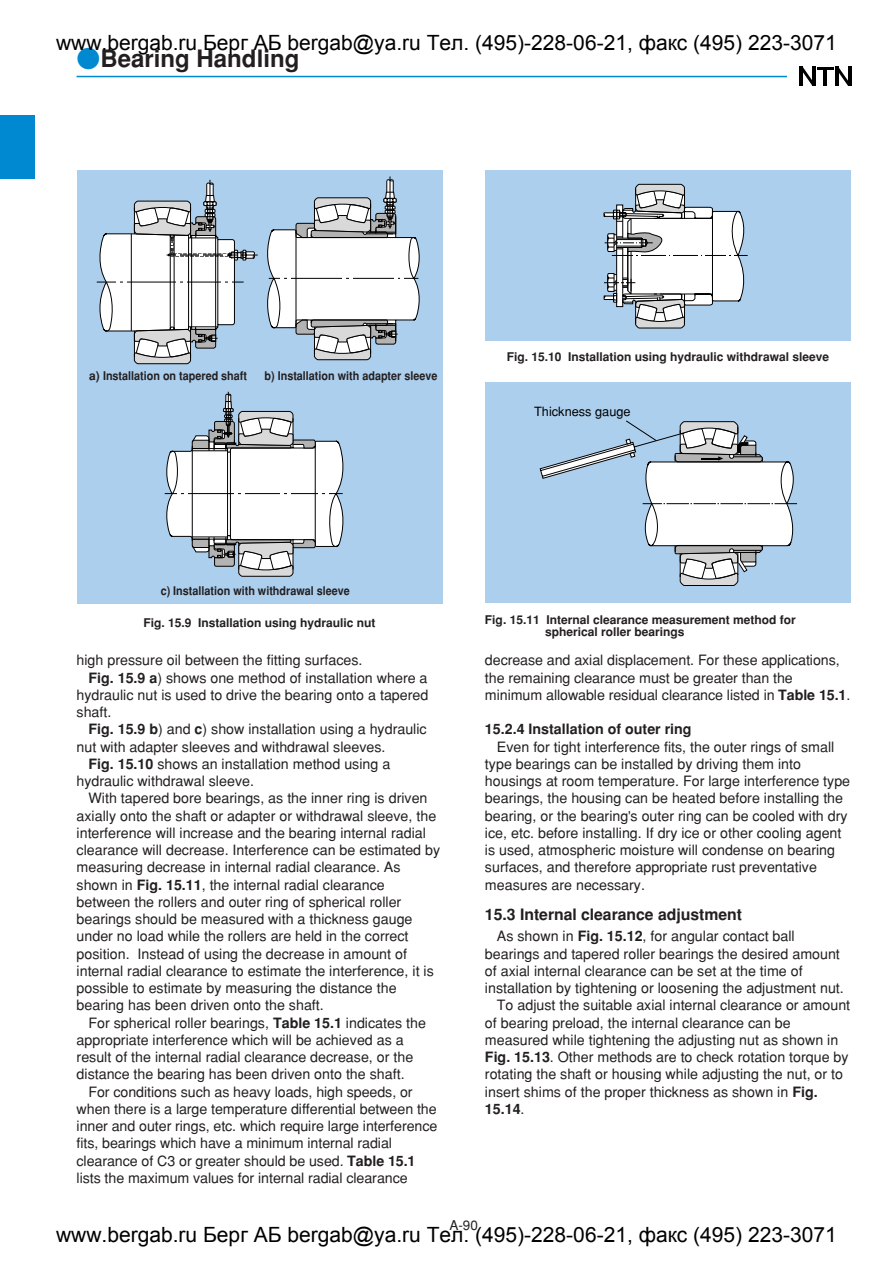
<style>
.page{position:relative;width:893px;height:1262px;background:#fff}
.page>*{position:absolute;margin:0;border:0;box-sizing:border-box;transform-origin:0 0}
.t1{font:700 24px "Helvetica";color:#231f20}
.t2{font:21px "Arial";color:#000}
.t3{font:700 15.75px "Helvetica";color:#231f20}
.t4{font:14.25px/17.2px "Helvetica";color:#231f20}
.t5{font:700 14.25px "Helvetica";color:#231f20}
.t6{font:13.5px "Helvetica";color:#231f20}
.t7{font:12.75px "Helvetica";color:#000}
.t8{font:700 12px/12px "Helvetica";color:#231f20}
.t9{font:700 12px "Helvetica";color:#231f20;scale:.9 1}
.s1{font-family:"Heisei Kaku Gothic W5";font-weight:400;color:#0089d0}
.s2{font-weight:700}
.s3{font-family:"Heisei Kaku Gothic W5"}
.s4{font-weight:400}
</style>
<div class="page">
<hr style="left:76px;top:76px;width:774px;height:1px;background:#0089d0">
<div style="left:787px;top:64px;width:68px;height:25px;background:#fff"></div>
<hr style="left:799px;top:67px;width:3px;height:19px;background:#000">
<svg style="left:802px;top:67px;width:13px;height:19px"></svg>
<hr style="left:848px;top:67px;width:3px;height:19px;background:#000">
<svg style="left:835px;top:67px;width:13px;height:19px"></svg>
<hr style="left:823px;top:69px;width:3px;height:17px;background:#000">
<hr style="left:817px;top:67px;width:16px;height:3px;background:#000">
<div style="left:485px;top:170px;width:365px;height:170px;background:#adcfee"></div>
<svg style="left:603px;top:184px;width:145px;height:145px"></svg>
<div style="left:77px;top:170px;width:365px;height:434px;background:#adcfee"></div>
<hr style="left:228px;top:392px;width:1px;height:46px;background:#000">
<hr style="left:210px;top:180px;width:1px;height:52px;background:#000">
<hr style="left:390px;top:176px;width:1px;height:53px;background:#000">
<svg style="left:164px;top:393px;width:180px;height:184px"></svg>
<svg style="left:96px;top:182px;width:162px;height:182px"></svg>
<svg style="left:267px;top:179px;width:153px;height:181px"></svg>
<div style="left:485px;top:383px;width:365px;height:220px;background:#adcfee"></div>
<svg style="left:539px;top:420px;width:258px;height:166px"></svg>
<div style="left:0;top:115px;width:34px;height:64px;background:#0089d0"></div>
<h2 class="t2" style="left:56px;top:28px;width:782px">www.bergab.ru Берг АБ bergab@ya.ru Тел. (495)-228-06-21, факс (495) 223-3071</h2>
<h1 class="t1" style="left:77px;top:50px;width:224px"><span class="s1">●</span>Bearing Handling</h1>
<p class="t8" style="left:89px;top:371px;width:159px">a) Installation on tapered shaft</p>
<p class="t9" style="left:264px;top:372px;width:194px">b) Installation with adapter sleeve</p>
<p class="t8" style="left:507px;top:352px;width:324px">Fig. 15.10 Installation using hydraulic withdrawal sleeve</p>
<p class="t7" style="left:534px;top:407px;width:98px">Thickness gauge</p>
<p class="t9" style="left:161px;top:586px;width:211px">c) Installation with withdrawal sleeve</p>
<p class="t8" style="left:143px;top:618px;width:233px">Fig. 15.9 Installation using hydraulic nut</p>
<p class="t4" style="left:77px;top:653px;width:287px">high pressure oil between the fitting surfaces.</p>
<p class="t4" style="left:88px;top:670px;width:340px"><span class="s2">Fig. 15.9 a</span>) shows one method of installation where a</p>
<p class="t4" style="left:77px;top:687px;width:353px">hydraulic nut is used to drive the bearing onto a tapered</p>
<p class="t4" style="left:77px;top:704px;width:36px">shaft.</p>
<p class="t4" style="left:88px;top:722px;width:340px"><span class="s2">Fig. 15.9 b</span>) and <span class="s2">c</span>) show installation using a hydraulic</p>
<p class="t4" style="left:77px;top:739px;width:310px">nut with adapter sleeves and withdrawal sleeves.</p>
<p class="t4" style="left:88px;top:756px;width:303px"><span class="s2">Fig. 15.10</span> shows an installation method using a</p>
<p class="t4" style="left:77px;top:773px;width:179px">hydraulic withdrawal sleeve.</p>
<p class="t4" style="left:88px;top:791px;width:340px">With tapered bore bearings, as the inner ring is driven</p>
<p class="t4" style="left:77px;top:808px;width:361px">axially onto the shaft or adapter or withdrawal sleeve, the</p>
<p class="t4" style="left:77px;top:825px;width:351px">interference will increase and the bearing internal radial</p>
<p class="t4" style="left:77px;top:842px;width:365px">clearance will decrease. Interference can be estimated by</p>
<p class="t4" style="left:77px;top:860px;width:325px">measuring decrease in internal radial clearance. As</p>
<p class="t4" style="left:77px;top:877px;width:310px">shown in <span class="s2">Fig. 15.11</span>, the internal radial clearance</p>
<p class="t4" style="left:77px;top:894px;width:326px">between the rollers and outer ring of spherical roller</p>
<p class="t4" style="left:77px;top:911px;width:337px">bearings should be measured with a thickness gauge</p>
<p class="t4" style="left:77px;top:929px;width:333px">under no load while the rollers are held in the correct</p>
<p class="t4" style="left:77px;top:946px;width:332px">position. Instead of using the decrease in amount of</p>
<p class="t4" style="left:77px;top:963px;width:359px">internal radial clearance to estimate the interference, it is</p>
<p class="t4" style="left:77px;top:980px;width:321px">possible to estimate by measuring the distance the</p>
<p class="t4" style="left:77px;top:998px;width:249px">bearing has been driven onto the shaft.</p>
<p class="t4" style="left:88px;top:1015px;width:339px">For spherical roller bearings, <span class="s2">Table 15.1</span> indicates the</p>
<p class="t4" style="left:77px;top:1032px;width:329px">appropriate interference which will be achieved as a</p>
<p class="t4" style="left:77px;top:1049px;width:338px">result of the internal radial clearance decrease, or the</p>
<p class="t4" style="left:77px;top:1067px;width:329px">distance the bearing has been driven onto the shaft.</p>
<p class="t4" style="left:88px;top:1084px;width:326px">For conditions such as heavy loads, high speeds, or</p>
<p class="t4" style="left:77px;top:1101px;width:361px">when there is a large temperature differential between the</p>
<p class="t4" style="left:77px;top:1118px;width:362px">inner and outer rings, etc. which require large interference</p>
<p class="t4" style="left:77px;top:1136px;width:317px">fits, bearings which have a minimum internal radial</p>
<p class="t4" style="left:77px;top:1153px;width:340px">clearance of C3 or greater should be used. <span class="s2">Table 15.1</span></p>
<p class="t4" style="left:77px;top:1170px;width:332px">lists the maximum values for internal radial clearance</p>
<p class="t8" style="left:545px;top:614px;width:252px;text-indent:-60px">Fig. 15.11 Internal clearance measurement method for spherical roller bearings</p>
<p class="t4" style="left:485px;top:653px;width:367px">decrease and axial displacement. For these applications, the remaining clearance must be greater than the minimum allowable residual clearance listed in <span class="s2">Table 15.1</span>.</p>
<p class="t5" style="left:485px;top:724px;width:208px">15.2.4 Installation of outer ring</p>
<p class="t4" style="left:485px;top:739px;width:367px;text-indent:12px">Even for tight interference fits, the outer rings of small type bearings can be installed by driving them into housings at room temperature. For large interference type bearings, the housing can be heated before installing the bearing, or the bearing<span class="s3">'</span>s outer ring can be cooled with dry ice, etc. before installing. If dry ice or other cooling agent is used, atmospheric moisture will condense on bearing surfaces, and therefore appropriate rust preventative measures are necessary.</p>
<p class="t3" style="left:485px;top:908px;width:259px">15.3 Internal clearance adjustment</p>
<p class="t4" style="left:497px;top:929px;width:299px">As shown in <span class="s2">Fig. 15.12</span>, for angular contact ball</p>
<p class="t4" style="left:485px;top:946px;width:356px">bearings and tapered roller bearings the desired amount</p>
<p class="t4" style="left:485px;top:963px;width:319px">of axial internal clearance can be set at the time of</p>
<p class="t4" style="left:485px;top:980px;width:360px">installation by tightening or loosening the adjustment nut.</p>
<p class="t4" style="left:497px;top:998px;width:355px">To adjust the suitable axial internal clearance or amount</p>
<p class="t4" style="left:485px;top:1015px;width:307px">of bearing preload, the internal clearance can be</p>
<p class="t4" style="left:485px;top:1032px;width:355px">measured while tightening the adjusting nut as shown in</p>
<p class="t4" style="left:485px;top:1049px;width:365px"><span class="s2">Fig. 15.13</span>. Other methods are to check rotation torque by</p>
<p class="t4" style="left:485px;top:1067px;width:359px">rotating the shaft or housing while adjusting the nut, or to</p>
<p class="t4" style="left:485px;top:1084px;width:334px">insert shims of the proper thickness as shown in <span class="s2">Fig.</span></p>
<p class="t5" style="left:485px;top:1103px;width:41px">15.14<span class="s4">.</span></p>
<p class="t6" style="left:449px;top:1220px;width:30px">A-90</p>
<h2 class="t2" style="left:56px;top:1221px;width:782px">www.bergab.ru Берг АБ bergab@ya.ru Тел. (495)-228-06-21, факс (495) 223-3071</h2>
</div>
